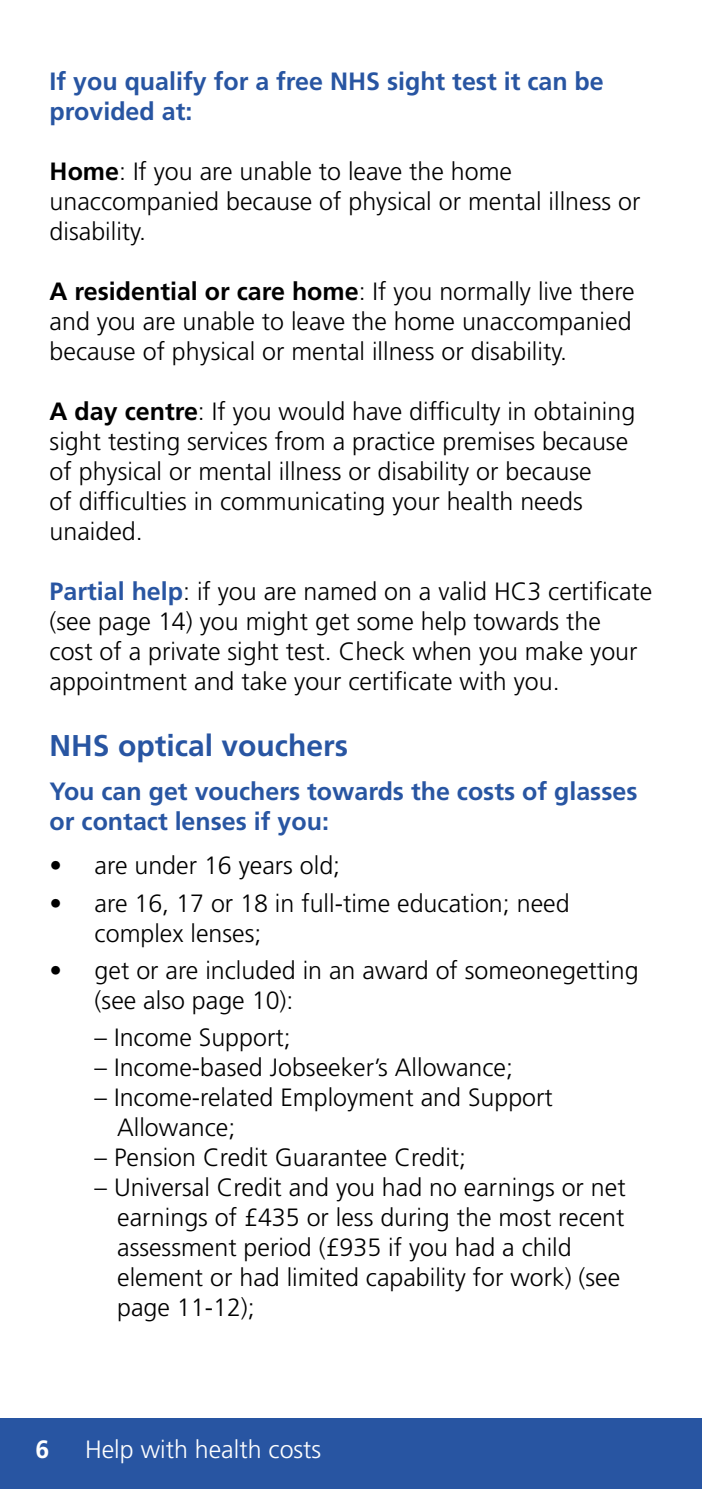
<style>
.page{position:relative;width:702px;height:1489px;background:#fff}
.page>*{position:absolute;margin:0;border:0;box-sizing:border-box;transform-origin:0 0}
.t1{font:700 30px "Frutiger LT Std";color:#2855a2}
.t2{font:300 25px/30px "Frutiger LT Std";color:#000}
.t3{font:700 25px/30px "Frutiger LT Std";color:#2855a2}
.t4{font:300 25px "Frutiger LT Std";color:#fff}
.t5{font:700 25px "Frutiger LT Std";color:#fff}
.s1{font-weight:700}
.s2{font-weight:700;color:#2855a2}
</style>
<div class="page">
<div style="left:0;top:1417px;width:702px;height:71px;background:#2855a2"></div>
<p class="t3" style="left:50px;top:66px;width:555px">If you qualify for a free NHS sight test it can be provided at:</p>
<p class="t2" style="left:50px;top:156px;width:592px"><span class="s1">Home</span>: If you are unable to leave the home unaccompanied because of physical or mental illness or disability.</p>
<p class="t2" style="left:50px;top:276px;width:586px"><span class="s1">A residential or care home</span>: If you normally live there and you are unable to leave the home unaccompanied because of physical or mental illness or disability.</p>
<p class="t2" style="left:50px;top:396px;width:587px"><span class="s1">A day centre</span>: If you would have difficulty in obtaining sight testing services from a practice premises because of physical or mental illness or disability or because<br>of difficulties in communicating your health needs unaided.</p>
<p class="t2" style="left:50px;top:576px;width:604px"><span class="s2">Partial help</span>: if you are named on a valid HC3 certificate (see page 14) you might get some help towards the<br>cost of a private sight test. Check when you make your appointment and take your certificate with you.</p>
<p class="t1" style="left:50px;top:728px;width:300px">NHS optical vouchers</p>
<p class="t3" style="left:50px;top:776px;width:589px">You can get vouchers towards the costs of glasses or contact lenses if you:</p>
<p class="t2" style="left:50px;top:851px;width:292px">• are under 16 years old;</p>
<p class="t2" style="left:95px;top:888px;width:476px;text-indent:-45px">• are 16, 17 or 18 in full-time education; need complex lenses;</p>
<p class="t2" style="left:95px;top:955px;width:545px;text-indent:-45px">• get or are included in an award of someonegetting (see also page 10):</p>
<p class="t2" style="left:95px;top:1022px;width:197px">– Income Support;</p>
<p class="t2" style="left:95px;top:1052px;width:420px">– Income-based Jobseeker’s Allowance;</p>
<p class="t2" style="left:117px;top:1082px;width:437px;text-indent:-22px">– Income-related Employment and Support<br>Allowance;</p>
<p class="t2" style="left:95px;top:1142px;width:373px">– Pension Credit Guarantee Credit;</p>
<p class="t2" style="left:117px;top:1172px;width:510px;text-indent:-22px">– Universal Credit and you had no earnings or net earnings of £435 or less during the most recent assessment period (£935 if you had a child element or had limited capability for work) (see page 11-12);</p>
<p class="t5" style="left:35px;top:1434px;width:15px">6</p>
<p class="t4" style="left:85px;top:1435px;width:238px">Help with health costs</p>
</div>
